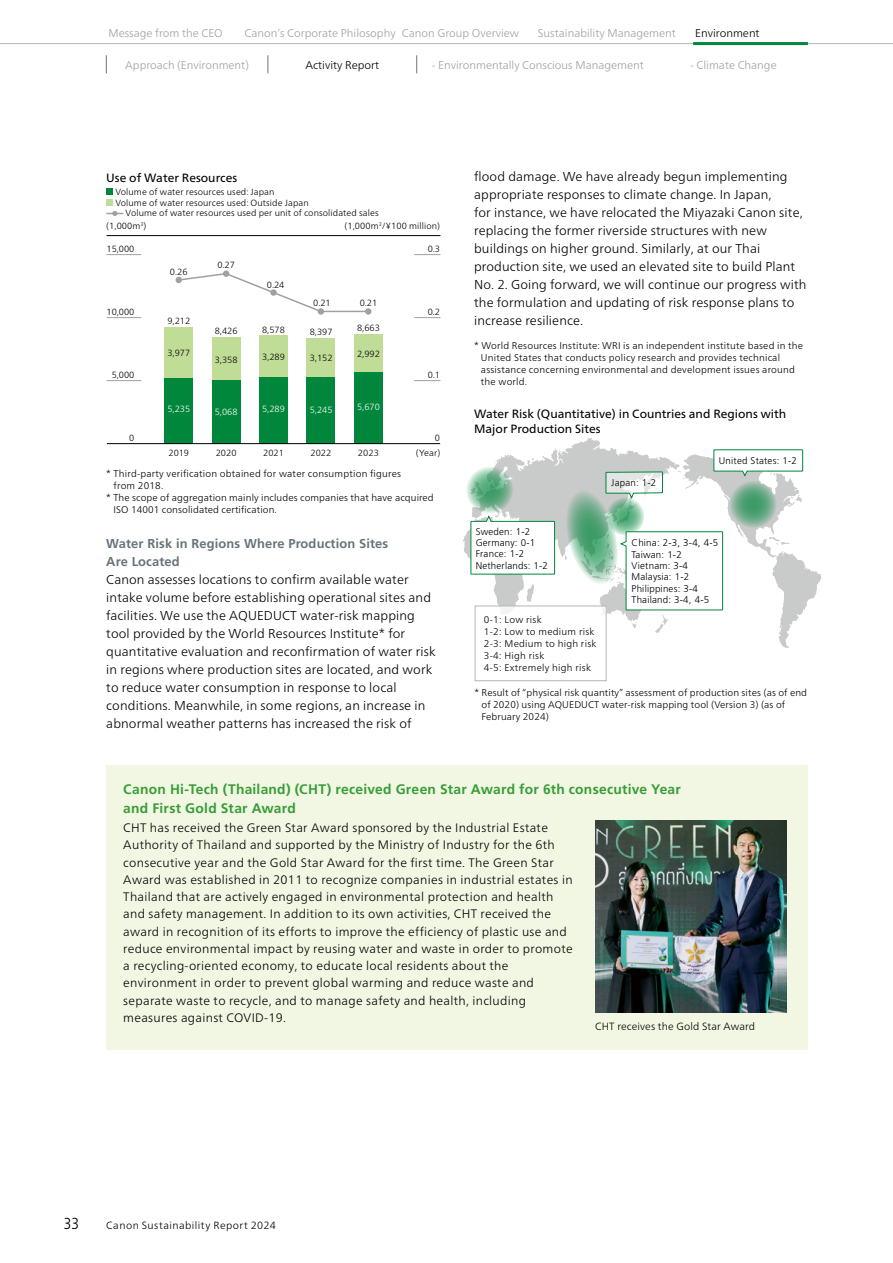
<style>
.page{position:relative;width:893px;height:1263px;background:#fff}
.page>*{position:absolute;margin:0;border:0;box-sizing:border-box;transform-origin:0 0}
.t1{font:300 condensed 15.9px "Frutiger LT Std";color:#000}
.t2{font:700 13.8px/18.8px "Frutiger LT Std";letter-spacing:.02em;color:#389d38}
.t3{font:300 12.9px/18px "Frutiger Neue LT Pro";letter-spacing:.01em;color:#000}
.t4{font:700 12.9px/18px "Frutiger LT Std";letter-spacing:.01em;color:#67747c}
.t5{font:300 12.3px/17.2px "Frutiger Neue LT Pro";letter-spacing:.025em;color:#000}
.t6{font:12px/15px "Frutiger Neue LT Pro";color:#000}
.t7{font:300 11.25px "Frutiger Neue LT Pro";color:#9fa0a0}
.t8{font:300 11.25px "Frutiger Neue LT Pro";color:#000}
.t9{font:300 10.5px "Frutiger Neue LT Pro";letter-spacing:.025em;color:#000}
.t10{font:300 9.75px/12px "Frutiger Neue LT Pro";letter-spacing:.02em;color:#000}
.t11{font:300 9.75px/11.2px "Frutiger LT Std";letter-spacing:.02em;color:#000}
.t12{font:300 9px "Frutiger Neue LT Pro";letter-spacing:.01em;color:#000}
.t13{font:300 9px "Frutiger Neue LT Pro";color:#fff}
.t14{font:300 9px "Frutiger Neue LT Pro";color:#040000}
</style>
<div class="page">
<hr style="left:0;top:43px;width:106px;height:1px;background:#b5b6b6">
<hr style="left:106px;top:43px;width:136px;height:1px;background:#b5b6b6">
<hr style="left:242px;top:43px;width:158px;height:1px;background:#b5b6b6">
<hr style="left:400px;top:43px;width:136px;height:1px;background:#b5b6b6">
<hr style="left:536px;top:43px;width:157px;height:1px;background:#b5b6b6">
<hr style="left:808px;top:43px;width:85px;height:1px;background:#b5b6b6">
<hr style="left:693px;top:42px;width:115px;height:3px;background:#00873c">
<div style="left:106px;top:765px;width:702px;height:285px;background:#f2f7e3"></div>
<img style="left:595px;top:821px;width:192px;height:191px">
<div style="left:106px;top:188px;width:7px;height:7px;background:#00873c"></div>
<div style="left:106px;top:199px;width:7px;height:7px;background:#c0dd98"></div>
<svg style="left:106px;top:211px;width:17px;height:5px"></svg>
<div style="left:165px;top:327px;width:28px;height:51px;background:#c0dd98"></div>
<div style="left:212px;top:337px;width:28px;height:43px;background:#c0dd98"></div>
<div style="left:259px;top:335px;width:29px;height:42px;background:#c0dd98"></div>
<div style="left:307px;top:338px;width:28px;height:39px;background:#c0dd98"></div>
<div style="left:354px;top:334px;width:28px;height:38px;background:#c0dd98"></div>
<div style="left:165px;top:378px;width:28px;height:66px;background:#00873c"></div>
<div style="left:212px;top:380px;width:28px;height:64px;background:#00873c"></div>
<div style="left:259px;top:377px;width:29px;height:67px;background:#00873c"></div>
<div style="left:307px;top:377px;width:28px;height:67px;background:#00873c"></div>
<div style="left:354px;top:372px;width:28px;height:72px;background:#00873c"></div>
<hr style="left:321px;top:311px;width:47px;height:1px;background:#9fa0a0">
<svg style="left:176px;top:273px;width:143px;height:39px"></svg>
<div style="left:223px;top:270px;width:6px;height:7px;background:#9fa0a0;border-radius:50%"></div>
<div style="left:270px;top:289px;width:7px;height:7px;background:#9fa0a0;border-radius:50%"></div>
<div style="left:318px;top:308px;width:6px;height:7px;background:#9fa0a0;border-radius:50%"></div>
<div style="left:365px;top:308px;width:6px;height:7px;background:#9fa0a0;border-radius:50%"></div>
<hr style="left:107px;top:235px;width:333px;height:1px;background:#000">
<hr style="left:107px;top:443px;width:333px;height:1px;background:#000">
<hr style="left:107px;top:380px;width:34px;height:1px;background:#9fa0a0">
<hr style="left:107px;top:317px;width:34px;height:1px;background:#9fa0a0">
<hr style="left:107px;top:254px;width:34px;height:1px;background:#9fa0a0">
<svg style="left:415px;top:380px;width:25px;height:1px"></svg>
<svg style="left:415px;top:317px;width:25px;height:1px"></svg>
<svg style="left:415px;top:254px;width:25px;height:1px"></svg>
<svg style="left:106px;top:55px;width:1px;height:18px"></svg>
<svg style="left:268px;top:55px;width:1px;height:18px"></svg>
<svg style="left:416px;top:55px;width:1px;height:18px"></svg>
<div style="left:475px;top:606px;width:131px;height:75px;border:1px solid #b5b6b6"></div>
<svg style="left:463px;top:438px;width:358px;height:210px"></svg>
<p class="t7" style="left:108px;top:26px;width:116px">Message from the CEO</p>
<p class="t7" style="left:244px;top:26px;width:276px">Canon’s Corporate Philosophy Canon Group Overview</p>
<p class="t7" style="left:538px;top:26px;width:139px">Sustainability Management</p>
<p class="t8" style="left:695px;top:26px;width:66px">Environment</p>
<p class="t7" style="left:125px;top:58px;width:125px">Approach (Environment)</p>
<p class="t8" style="left:305px;top:58px;width:75px">Activity Report</p>
<p class="t7" style="left:432px;top:58px;width:213px">- Environmentally Conscious Management</p>
<p class="t7" style="left:690px;top:58px;width:88px">- Climate Change</p>
<p class="t6" style="left:106px;top:171px;width:132px">Use of Water Resources</p>
<p class="t12" style="left:115px;top:186px;width:161px">Volume of water resources used: Japan</p>
<p class="t12" style="left:115px;top:197px;width:195px">Volume of water resources used: Outside Japan</p>
<p class="t12" style="left:126px;top:207px;width:255px">Volume of water resources used per unit of consolidated sales</p>
<p class="t12" style="left:106px;top:220px;width:42px">(1,000m<sup>3</sup>)</p>
<p class="t12" style="left:344px;top:220px;width:97px">(1,000m<sup>3</sup>/¥100 million)</p>
<p class="t12" style="left:107px;top:243px;width:29px">15,000</p>
<p class="t14" style="left:428px;top:243px;width:14px">0.3</p>
<p class="t12" style="left:170px;top:266px;width:19px">0.26</p>
<p class="t12" style="left:217px;top:260px;width:19px">0.27</p>
<p class="t12" style="left:267px;top:279px;width:19px">0.24</p>
<p class="t12" style="left:313px;top:297px;width:19px">0.21</p>
<p class="t12" style="left:360px;top:297px;width:19px">0.21</p>
<p class="t12" style="left:107px;top:306px;width:29px">10,000</p>
<p class="t12" style="left:167px;top:316px;width:24px">9,212</p>
<p class="t12" style="left:215px;top:326px;width:24px">8,426</p>
<p class="t12" style="left:262px;top:324px;width:24px">8,578</p>
<p class="t12" style="left:310px;top:326px;width:24px">8,397</p>
<p class="t12" style="left:357px;top:322px;width:24px">8,663</p>
<p class="t14" style="left:428px;top:306px;width:14px">0.2</p>
<p class="t12" style="left:167px;top:347px;width:24px">3,977</p>
<p class="t12" style="left:215px;top:354px;width:24px">3,358</p>
<p class="t12" style="left:262px;top:351px;width:24px">3,289</p>
<p class="t12" style="left:310px;top:352px;width:24px">3,152</p>
<p class="t12" style="left:357px;top:349px;width:24px">2,992</p>
<p class="t12" style="left:112px;top:369px;width:24px">5,000</p>
<p class="t14" style="left:428px;top:369px;width:14px">0.1</p>
<p class="t13" style="left:167px;top:404px;width:24px">5,235</p>
<p class="t13" style="left:215px;top:407px;width:24px">5,068</p>
<p class="t13" style="left:262px;top:403px;width:24px">5,289</p>
<p class="t13" style="left:310px;top:404px;width:24px">5,245</p>
<p class="t13" style="left:357px;top:402px;width:24px">5,670</p>
<p class="t12" style="left:129px;top:432px;width:7px">0</p>
<p class="t14" style="left:435px;top:432px;width:7px">0</p>
<p class="t12" style="left:169px;top:447px;width:22px">2019</p>
<p class="t12" style="left:216px;top:447px;width:22px">2020</p>
<p class="t12" style="left:263px;top:447px;width:22px">2021</p>
<p class="t12" style="left:310px;top:447px;width:22px">2022</p>
<p class="t12" style="left:358px;top:447px;width:22px">2023</p>
<p class="t12" style="left:416px;top:447px;width:26px">(Year)</p>
<p class="t10" style="left:106px;top:467px;width:296px">* Third-party verification obtained for water consumption figures</p>
<p class="t10" style="left:114px;top:479px;width:51px">from 2018.</p>
<p class="t10" style="left:106px;top:492px;width:329px">* The scope of aggregation mainly includes companies that have acquired</p>
<p class="t10" style="left:113px;top:504px;width:165px">ISO 14001 consolidated certification.</p>
<p class="t4" style="left:106px;top:535px;width:284px">Water Risk in Regions Where Production Sites<br>Are Located</p>
<p class="t3" style="left:106px;top:571px;width:331px">Canon assesses locations to confirm available water intake volume before establishing operational sites and facilities. We use the AQUEDUCT water-risk mapping tool provided by the World Resources Institute* for quantitative evaluation and reconfirmation of water risk in regions where production sites are located, and work to reduce water consumption in response to local conditions. Meanwhile, in some regions, an increase in abnormal weather patterns has increased the risk of</p>
<p class="t3" style="left:474px;top:167px;width:334px">flood damage. We have already begun implementing appropriate responses to climate change. In Japan,<br>for instance, we have relocated the Miyazaki Canon site, replacing the former riverside structures with new buildings on higher ground. Similarly, at our Thai production site, we used an elevated site to build Plant No. 2. Going forward, we will continue our progress with the formulation and updating of risk response plans to increase resilience.</p>
<p class="t10" style="left:481px;top:340px;width:324px;text-indent:-7px">* World Resources Institute: WRI is an independent institute based in the United States that conducts policy research and provides technical assistance concerning environmental and development issues around the world.</p>
<p class="t6" style="left:474px;top:406px;width:313px">Water Risk (Quantitative) in Countries and Regions with<br>Major Production Sites</p>
<p class="t11" style="left:611px;top:477px;width:47px">Japan: 1-2</p>
<p class="t11" style="left:719px;top:455px;width:80px">United States: 1-2</p>
<p class="t11" style="left:476px;top:526px;width:74px">Sweden: 1-2<br>Germany: 0-1<br>France: 1-2<br>Netherlands: 1-2</p>
<p class="t10" style="left:484px;top:613px;width:114px">0-1: Low risk<br>1-2: Low to medium risk<br>2-3: Medium to high risk<br>3-4: High risk<br>4-5: Extremely high risk</p>
<p class="t11" style="left:632px;top:538px;width:88px">China: 2-3, 3-4, 4-5<br>Taiwan: 1-2<br>Vietnam: 3-4<br>Malaysia: 1-2<br>Philippines: 3-4<br>Thailand: 3-4, 4-5</p>
<p class="t10" style="left:482px;top:687px;width:327px;text-indent:-7px">* Result of “physical risk quantity” assessment of production sites (as of end of 2020) using AQUEDUCT water-risk mapping tool (Version 3) (as of<br>February 2024)</p>
<p class="t2" style="left:123px;top:780px;width:559px">Canon Hi-Tech (Thailand) (CHT) received Green Star Award for 6th consecutive Year and First Gold Star Award</p>
<p class="t5" style="left:123px;top:819px;width:451px">CHT has received the Green Star Award sponsored by the Industrial Estate Authority of Thailand and supported by the Ministry of Industry for the 6th consecutive year and the Gold Star Award for the first time. The Green Star Award was established in 2011 to recognize companies in industrial estates in Thailand that are actively engaged in environmental protection and health and safety management. In addition to its own activities, CHT received the award in recognition of its efforts to improve the efficiency of plastic use and reduce environmental impact by reusing water and waste in order to promote a recycling-oriented economy, to educate local residents about the environment in order to prevent global warming and reduce waste and separate waste to recycle, and to manage safety and health, including measures against COVID-19.</p>
<p class="t9" style="left:595px;top:1020px;width:161px">CHT receives the Gold Star Award</p>
<p class="t1" style="left:64px;top:1214px;width:17px">33</p>
<p class="t9" style="left:106px;top:1219px;width:171px">Canon Sustainability Report 2024</p>
</div>
